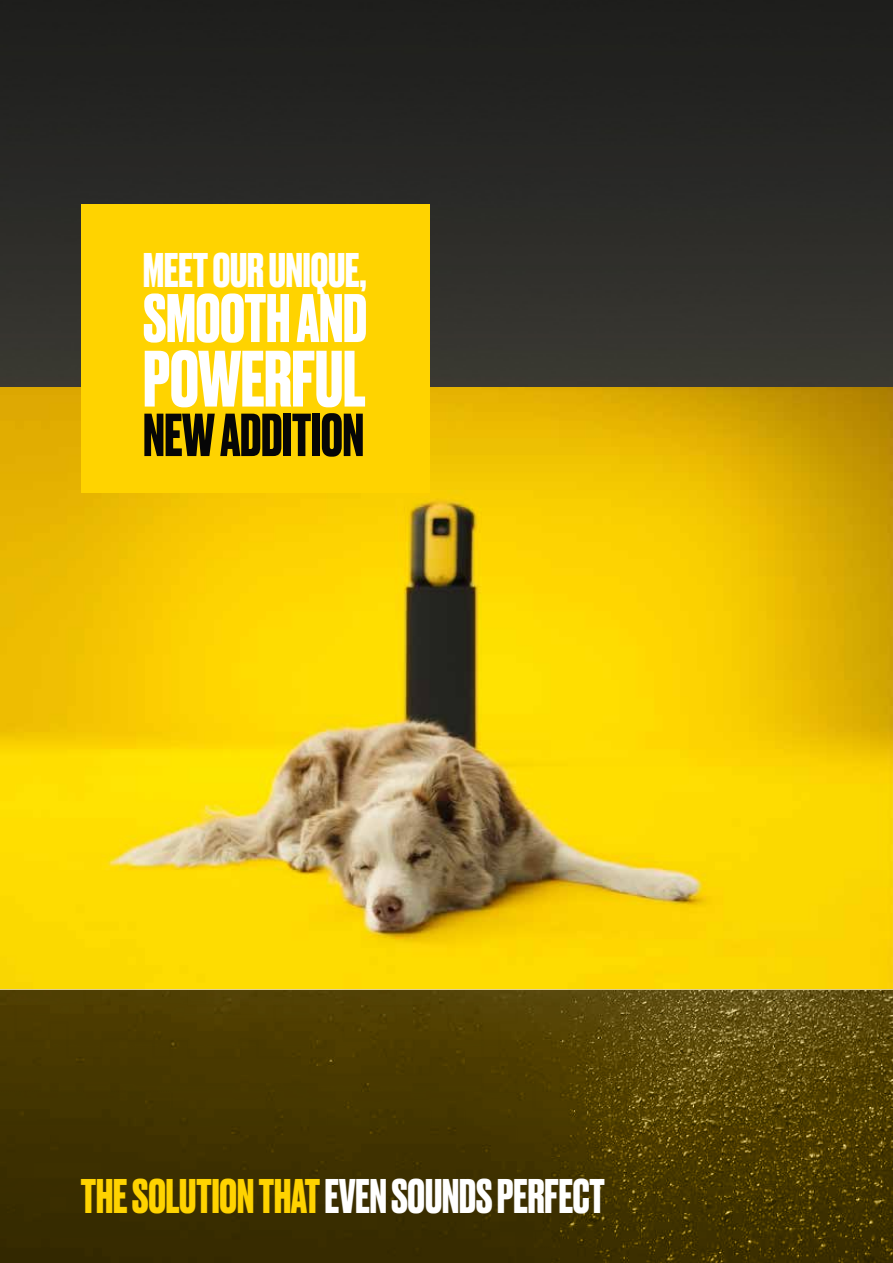
<style>
.page{position:relative;width:893px;height:1263px;background:#fff}
.page>*{position:absolute;margin:0;border:0;box-sizing:border-box;transform-origin:0 0}
.t1{font:700 75px "Druk";color:#fff}
.t2{font:700 64.5px "Druk";color:#fff}
.t3{font:700 57px "Druk";color:#060606}
.t4{font:700 45.75px "Druk";color:#fff}
.s1{color:#ffd300}
</style>
<div class="page">
<img style="left:0;top:0;width:893px;height:989px">
<img style="left:0;top:989px;width:893px;height:274px">
<div style="left:81px;top:204px;width:348px;height:289px;background:#ffd300"></div>
<p class="t4" style="left:143px;top:238px;width:225px">MEET OUR UNIQUE,</p>
<h2 class="t2" style="left:143px;top:274px;width:225px">SMOOTH AND</h2>
<h1 class="t1" style="left:143px;top:327px;width:224px">POWERFUL</h1>
<p class="t3" style="left:143px;top:396px;width:222px">NEW ADDITION</p>
<p class="t4" style="left:81px;top:1165px;width:526px"><span class="s1">THE SOLUTION THAT</span> EVEN SOUNDS PERFECT</p>
</div>
